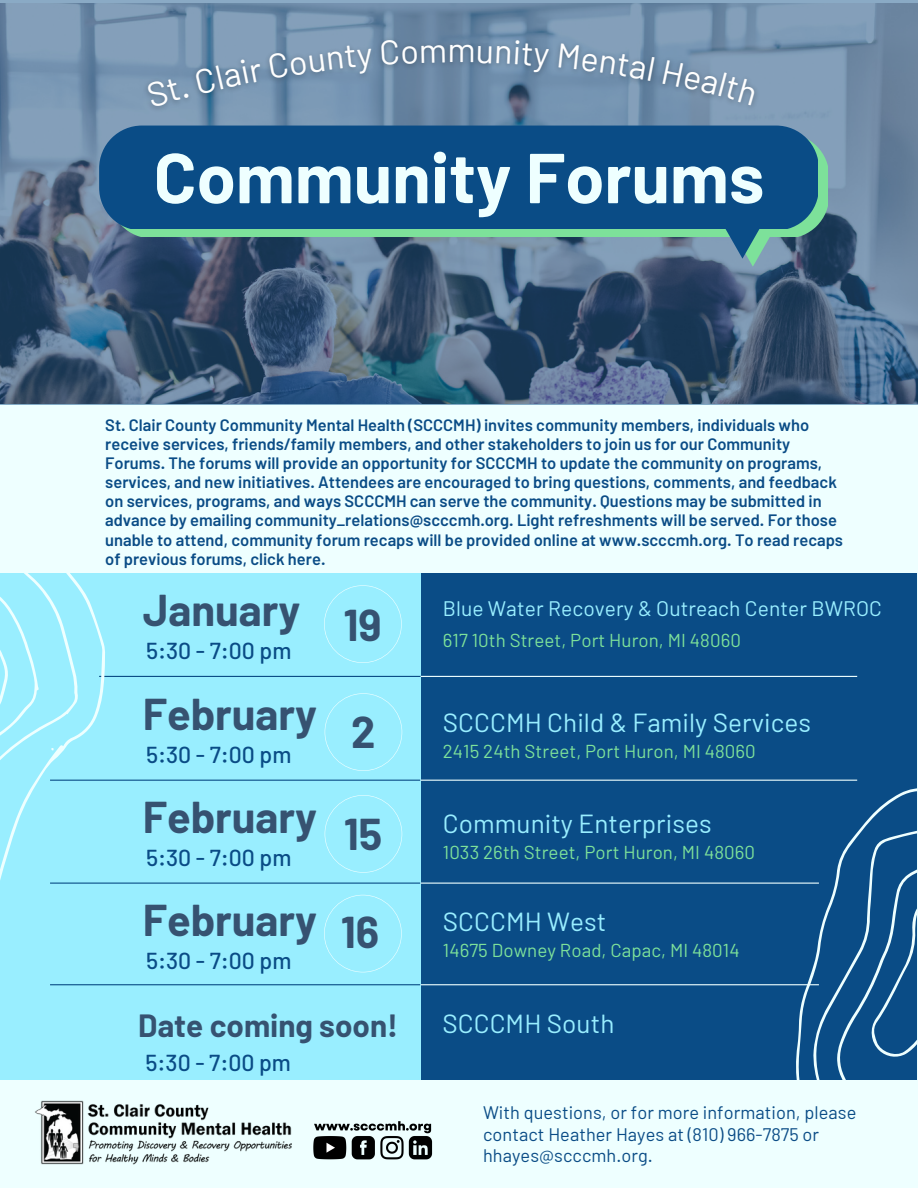
<style>
.page{position:relative;width:918px;height:1188px;background:#fff}
.page>*{position:absolute;margin:0;border:0;box-sizing:border-box;transform-origin:0 0}
.t1{font:700 70.5px "Barlow";color:#eff}
.t2{font:700 43.5px "Barlow";color:#365271}
.t3{font:34.2px "Barlow";color:#fff}
.t4{font:700 31.35px "Barlow";color:#365271}
.t5{font:26.1px "Barlow";letter-spacing:.005em;color:#9ef}
.t6{font:500 23.1px "Barlow";color:#0a4c86}
.t7{font:21px "Barlow";letter-spacing:.005em;color:#9ef}
.t8{font:18.75px "Barlow";letter-spacing:.005em;color:#7de19a}
.t9{font:18.15px/21.3px "Barlow";letter-spacing:.005em;color:#0a4c86}
.t10{font:600 16.5px/19.2px "Barlow";color:#0a4c86}
</style>
<div class="page">
<div style="left:0;top:376px;width:918px;height:812px;background:#eff"></div>
<svg style="left:0;top:0;width:917px;height:405px;background:#526c89"></svg>
<svg style="left:109px;top:134px;width:719px;height:103px;background:#78d397"></svg>
<div style="left:99px;top:126px;width:719px;height:103px;background:#0a4c86"></div>
<div style="left:0;top:574px;width:434px;height:506px;background:#9ef"></div>
<div style="left:421px;top:574px;width:496px;height:506px;background:#0a4c86"></div>
<hr style="left:99px;top:676px;width:322px;height:1px;background:#0a4c86">
<hr style="left:421px;top:676px;width:436px;height:1px;background:#eff">
<hr style="left:421px;top:883px;width:398px;height:1px;background:#eff">
<hr style="left:50px;top:883px;width:370px;height:1px;background:#0a4c86">
<hr style="left:421px;top:780px;width:436px;height:1px;background:#eff">
<hr style="left:50px;top:780px;width:370px;height:1px;background:#0a4c86">
<img style="left:35px;top:1101px;width:257px;height:64px">
<img style="left:313px;top:1121px;width:120px;height:39px">
<svg style="left:719px;top:218px;width:57px;height:49px;background:#50899d"></svg>
<svg style="left:0;top:573px;width:217px;height:311px"></svg>
<svg style="left:686px;top:779px;width:231px;height:301px"></svg>
<svg style="left:324px;top:585px;width:78px;height:78px"></svg>
<svg style="left:325px;top:693px;width:77px;height:78px"></svg>
<img style="left:131px;top:22px;width:651px;height:106px">
<svg style="left:325px;top:795px;width:77px;height:78px"></svg>
<svg style="left:324px;top:895px;width:78px;height:77px"></svg>
<hr style="left:421px;top:984px;width:398px;height:1px;background:#eff">
<hr style="left:50px;top:984px;width:370px;height:1px;background:#0a4c86">
<svg style="left:146px;top:78px;width:43px;height:29px"></svg>
<svg style="left:195px;top:59px;width:68px;height:35px;background:#6989a5"></svg>
<svg style="left:269px;top:45px;width:104px;height:34px;background:#748faa"></svg>
<svg style="left:381px;top:40px;width:64px;height:25px;background:#637e99"></svg>
<svg style="left:478px;top:40px;width:71px;height:33px;background:#6987a3"></svg>
<svg style="left:559px;top:43px;width:96px;height:38px;background:#708da8"></svg>
<svg style="left:663px;top:59px;width:95px;height:46px;background:#7792ac"></svg>
<h3 class="t3" style="left:447px;top:28px;width:30px">m</h3>
<h1 class="t1" style="left:154px;top:133px;width:612px">Community Forums</h1>
<p class="t10" style="left:105px;top:415px;width:739px">St. Clair County Community Mental Health (SCCCMH) invites community members, individuals who receive services, friends/family members, and other stakeholders to join us for our Community Forums. The forums will provide an opportunity for SCCCMH to update the community on programs, services, and new initiatives. Attendees are encouraged to bring questions, comments, and feedback on services, programs, and ways SCCCMH can serve the community. Questions may be submitted in advance by emailing community_relations@scccmh.org. Light refreshments will be served. For those unable to attend, community forum recaps will be provided online at www.scccmh.org. To read recaps of previous forums, click here.</p>
<h2 class="t2" style="left:143px;top:583px;width:240px">January 19</h2>
<h3 class="t6" style="left:146px;top:636px;width:147px">5:30 - 7:00 pm</h3>
<h2 class="t2" style="left:143px;top:686px;width:176px">February</h2>
<h3 class="t6" style="left:146px;top:740px;width:147px">5:30 - 7:00 pm</h3>
<h2 class="t2" style="left:351px;top:705px;width:26px">2</h2>
<p class="t7" style="left:443px;top:595px;width:441px">Blue Water Recovery &amp; Outreach Center BWROC</p>
<p class="t8" style="left:443px;top:628px;width:300px">617 10th Street, Port Huron, MI 48060</p>
<h3 class="t5" style="left:443px;top:706px;width:370px">SCCCMH Child &amp; Family Services</h3>
<p class="t8" style="left:443px;top:739px;width:314px">2415 24th Street, Port Huron, MI 48060</p>
<h2 class="t2" style="left:143px;top:790px;width:176px">February</h2>
<h3 class="t5" style="left:443px;top:807px;width:270px">Community Enterprises</h3>
<h2 class="t2" style="left:344px;top:806px;width:40px">15</h2>
<p class="t8" style="left:443px;top:840px;width:314px">1033 26th Street, Port Huron, MI 48060</p>
<h3 class="t6" style="left:146px;top:843px;width:147px">5:30 - 7:00 pm</h3>
<h2 class="t2" style="left:143px;top:893px;width:238px">February 16</h2>
<h3 class="t6" style="left:146px;top:946px;width:147px">5:30 - 7:00 pm</h3>
<h3 class="t4" style="left:138px;top:1006px;width:261px">Date coming soon!</h3>
<h3 class="t6" style="left:146px;top:1048px;width:147px">5:30 - 7:00 pm</h3>
<h3 class="t5" style="left:443px;top:905px;width:165px">SCCCMH West</h3>
<p class="t8" style="left:443px;top:939px;width:298px">14675 Downey Road, Capac, MI 48014</p>
<h3 class="t5" style="left:442px;top:1007px;width:174px">SCCCMH South</h3>
<p class="t9" style="left:483px;top:1101px;width:375px">With questions, or for more information, please contact Heather Hayes at (810) 966-7875 or hhayes@scccmh.org.</p>
</div>
